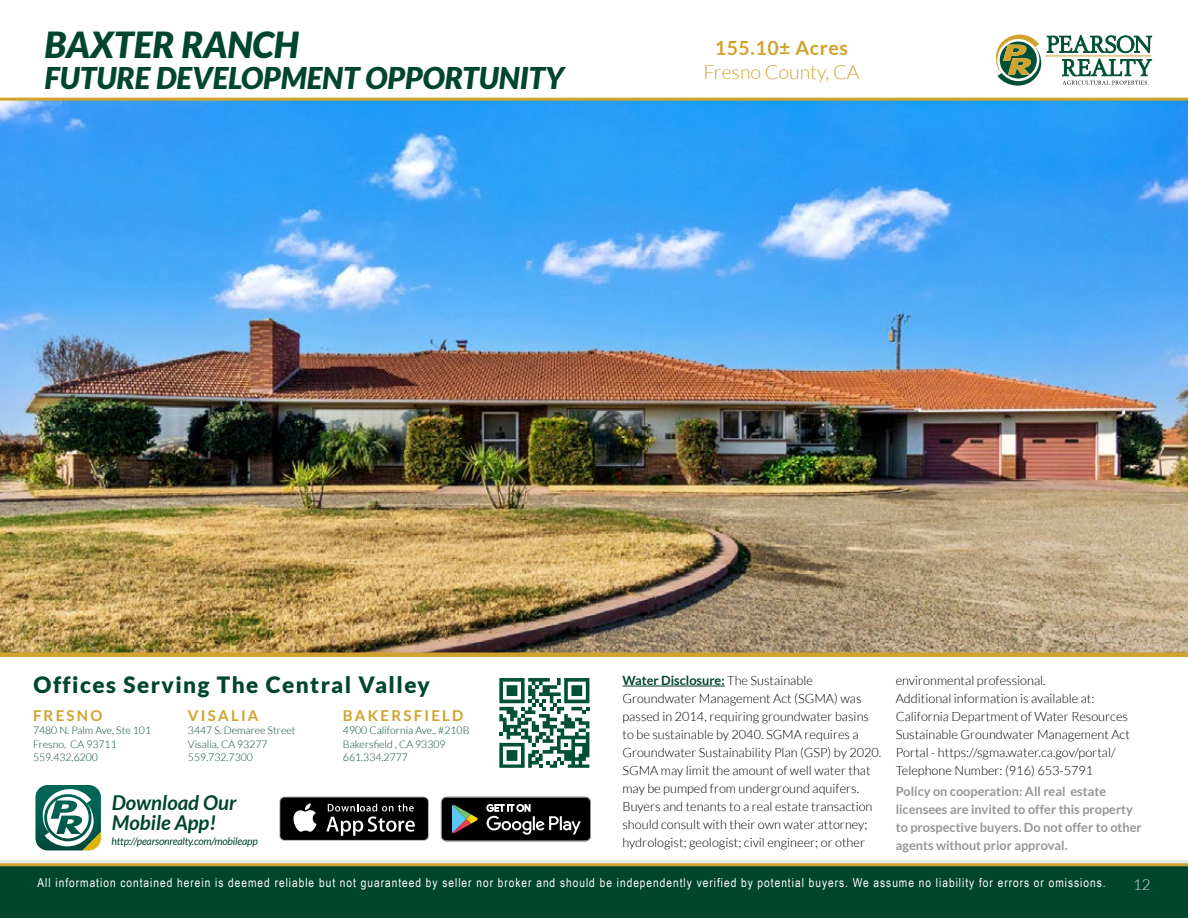
<style>
.page{position:relative;width:1188px;height:918px;background:#fff}
.page>*{position:absolute;margin:0;border:0;box-sizing:border-box;transform-origin:0 0}
.t1{font:italic 900 36px "Lato";color:#00462c}
.t2{font:italic 900 30px "Lato";color:#00462c}
.t3{font:900 22.5px "Lato";letter-spacing:.065em;color:#00462c}
.t4{font:italic 700 20.4px/20.4px "Lato";color:#00462c}
.t5{font:300 19.5px "Lato";color:#d1a22c}
.t6{font:700 19.5px "Lato";letter-spacing:.03em;color:#d1a22c}
.t7{font:700 15px "Lato";letter-spacing:.15em;color:#d1a22c}
.t8{font:300 15px "Lato";color:#dcddde}
.t9{font:300 12.75px/18px "Lato";color:#000}
.t10{font:700 12.75px/18px "Lato";color:#939598}
.t11{font:12.3px "Arial Narrow";letter-spacing:.08em;color:#fff}
.t12{font:300 10.5px/13.5px "Lato";color:#00462c}
.t13{font:italic 10.5px "Lato";letter-spacing:-.02em;color:#00462c}
.s1{font-weight:700;color:#00462c}
</style>
<div class="page">
<img style="left:0;top:101px;width:1188px;height:551px">
<hr style="left:622px;top:686px;width:103px;height:1px;background:#00462c">
<svg style="left:441px;top:797px;width:150px;height:44px;background:#2b2d2c"></svg>
<div style="left:279px;top:797px;width:150px;height:44px;background:#b1b4b6;border-radius:5px"></div>
<div style="left:280px;top:797px;width:148px;height:43px;background:#000;border-radius:4px"></div>
<svg style="left:293px;top:803px;width:24px;height:29px"></svg>
<svg style="left:326px;top:804px;width:89px;height:32px"></svg>
<svg style="left:35px;top:785px;width:66px;height:65px"></svg>
<svg style="left:499px;top:678px;width:90px;height:90px"></svg>
<div style="left:0;top:652px;width:1188px;height:5px;background:#d1a22c"></div>
<svg style="left:996px;top:35px;width:156px;height:51px"></svg>
<div style="left:0;top:864px;width:1188px;height:54px;background:#00462c"></div>
<hr style="left:0;top:863px;width:1188px;height:3px;background:#d1a22c">
<hr style="left:0;top:98px;width:1188px;height:3px;background:#d1a22c">
<h1 class="t1" style="left:44px;top:24px;width:256px">BAXTER RANCH</h1>
<h2 class="t2" style="left:44px;top:61px;width:521px">FUTURE DEVELOPMENT OPPORTUNITY</h2>
<h3 class="t6" style="left:715px;top:36px;width:135px">155.10± Acres</h3>
<h3 class="t5" style="left:703px;top:61px;width:157px">Fresno County, CA</h3>
<h3 class="t3" style="left:34px;top:672px;width:398px">Offices Serving The Central Valley</h3>
<p class="t7" style="left:33px;top:706px;width:71px">FRESNO</p>
<p class="t12" style="left:33px;top:724px;width:120px">7480 N. Palm Ave, Ste 101<br>Fresno, CA 93711<br>559.432.6200</p>
<p class="t7" style="left:188px;top:706px;width:72px">VISALIA</p>
<p class="t12" style="left:188px;top:724px;width:109px">3447 S. Demaree Street<br>Visalia, CA 93277<br>559.732.7300</p>
<p class="t7" style="left:343px;top:706px;width:122px">BAKERSFIELD</p>
<p class="t12" style="left:343px;top:724px;width:128px">4900 California Ave., #210B<br>Bakersfield , CA 93309<br>661.334.2777</p>
<h3 class="t4" style="left:112px;top:793px;width:126px">Download Our<br>Mobile App!</h3>
<p class="t13" style="left:112px;top:836px;width:148px">http://pearsonrealty.com/mobileapp</p>
<p class="t9" style="left:622px;top:672px;width:260px"><span class="s1">Water Disclosure:</span> The Sustainable Groundwater Management Act (SGMA) was passed in 2014, requiring groundwater basins to be sustainable by 2040. SGMA requires a Groundwater Sustainability Plan (GSP) by 2020.<br>SGMA may limit the amount of well water that may be pumped from underground aquifers.<br>Buyers and tenants to a real estate transaction should consult with their own water attorney; hydrologist; geologist; civil engineer; or other</p>
<p class="t9" style="left:896px;top:672px;width:236px">environmental professional.<br>Additional information is available at:<br>California Department of Water Resources Sustainable Groundwater Management Act Portal - https://sgma.water.ca.gov/portal/ Telephone Number: (916) 653-5791</p>
<p class="t10" style="left:896px;top:782px;width:248px">Policy on cooperation: All real estate licensees are invited to offer this property to prospective buyers. Do not offer to other agents without prior approval.</p>
<p class="t11" style="left:38px;top:873px;width:1070px">All information contained herein is deemed reliable but not guaranteed by seller nor broker and should be independently verified by potential buyers. We assume no liability for errors or omissions.</p>
<p class="t8" style="left:1133px;top:876px;width:19px">12</p>
</div>
